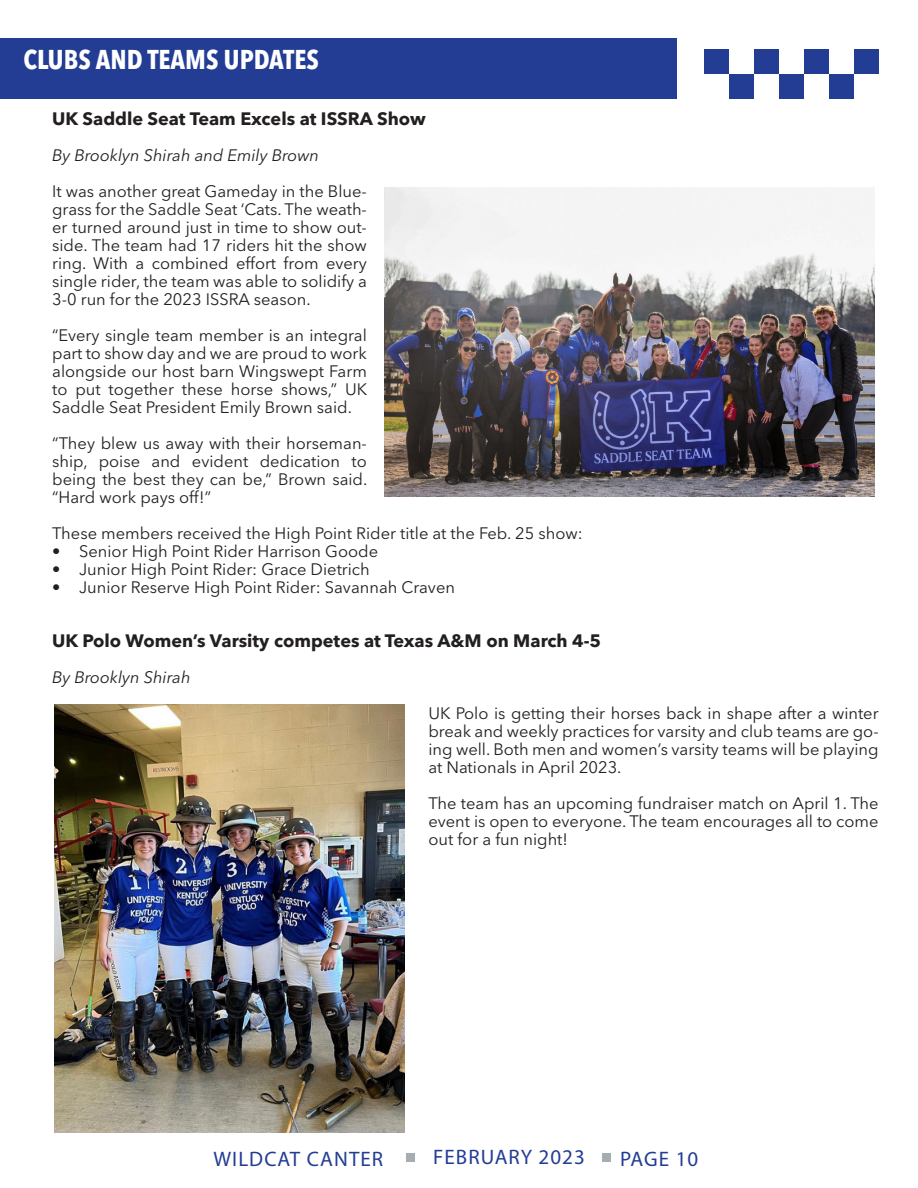
<style>
.page{position:relative;width:918px;height:1188px;background:#fff}
.page>*{position:absolute;margin:0;border:0;box-sizing:border-box;transform-origin:0 0}
.t1{font:700 condensed 27px "Avenir Next LT Pro";color:#fff}
.t2{font:21px "Myriad Pro";letter-spacing:.05em;color:#233d95}
.t3{font:700 18px "Avenir Next LT Pro";color:#231f20}
.t4{font:16.5px/18px "Avenir Next LT Pro";color:#231f20;text-align:justify}
.t5{font:italic 16.5px "Avenir Next LT Pro";color:#231f20}
</style>
<div class="page">
<div style="left:406px;top:1153px;width:9px;height:9px;background:#a5adb0"></div>
<div style="left:602px;top:1153px;width:9px;height:9px;background:#a5adb0"></div>
<div style="left:704px;top:49px;width:25px;height:25px;background:#233d95"></div>
<div style="left:729px;top:74px;width:25px;height:25px;background:#233d95"></div>
<div style="left:754px;top:49px;width:25px;height:25px;background:#233d95"></div>
<div style="left:779px;top:74px;width:25px;height:25px;background:#233d95"></div>
<div style="left:804px;top:49px;width:25px;height:25px;background:#233d95"></div>
<div style="left:829px;top:74px;width:25px;height:25px;background:#233d95"></div>
<div style="left:854px;top:49px;width:25px;height:25px;background:#233d95"></div>
<div style="left:0;top:38px;width:677px;height:61px;background:#233d95"></div>
<img style="left:384px;top:187px;width:490px;height:309px">
<img style="left:54px;top:705px;width:351px;height:428px">
<p class="t1" style="left:23px;top:43px;width:297px">CLUBS AND TEAMS UPDATES</p>
<p class="t3" style="left:52px;top:108px;width:375px">UK Saddle Seat Team Excels at ISSRA Show</p>
<p class="t5" style="left:52px;top:146px;width:268px">By Brooklyn Shirah and Emily Brown</p>
<p class="t4" style="left:52px;top:182px;width:316px">It was another great Gameday in the Blue&shy;grass for the Saddle Seat ‘Cats. The weath&shy;er turned around just in time to show out&shy;side. The team had 17 riders hit the show ring. With a combined effort from every single rider, the team was able to solidify a 3-0 run for the 2023 ISSRA season.</p>
<p class="t4" style="left:52px;top:326px;width:316px">“Every single team member is an integral part to show day and we are proud to work alongside our host barn Wingswept Farm to put together these horse shows,” UK Saddle Seat President Emily Brown said.</p>
<p class="t4" style="left:52px;top:434px;width:317px">“They blew us away with their horseman&shy;ship, poise and evident dedication to being the best they can be,” Brown said. “Hard work pays off!”</p>
<p class="t4" style="left:52px;top:524px;width:532px">These members received the High Point Rider title at the Feb. 25 show:</p>
<p class="t4" style="left:52px;top:542px;width:328px">• Senior High Point Rider Harrison Goode</p>
<p class="t4" style="left:52px;top:560px;width:319px">• Junior High Point Rider: Grace Dietrich</p>
<p class="t4" style="left:52px;top:578px;width:404px">• Junior Reserve High Point Rider: Savannah Craven</p>
<p class="t3" style="left:52px;top:630px;width:551px">UK Polo Women’s Varsity competes at Texas A&amp;M on March 4-5</p>
<p class="t5" style="left:52px;top:668px;width:140px">By Brooklyn Shirah</p>
<p class="t4" style="left:428px;top:704px;width:452px">UK Polo is getting their horses back in shape after a winter break and weekly practices for varsity and club teams are go&shy;ing well. Both men and women’s varsity teams will be playing at Nationals in April 2023.</p>
<p class="t4" style="left:428px;top:794px;width:452px">The team has an upcoming fundraiser match on April 1. The event is open to everyone. The team encourages all to come out for a fun night!</p>
<p class="t2" style="left:213px;top:1146px;width:171px">WILDCAT CANTER</p>
<p class="t2" style="left:433px;top:1144px;width:153px">FEBRUARY 2023</p>
<p class="t2" style="left:620px;top:1146px;width:80px">PAGE 10</p>
</div>
